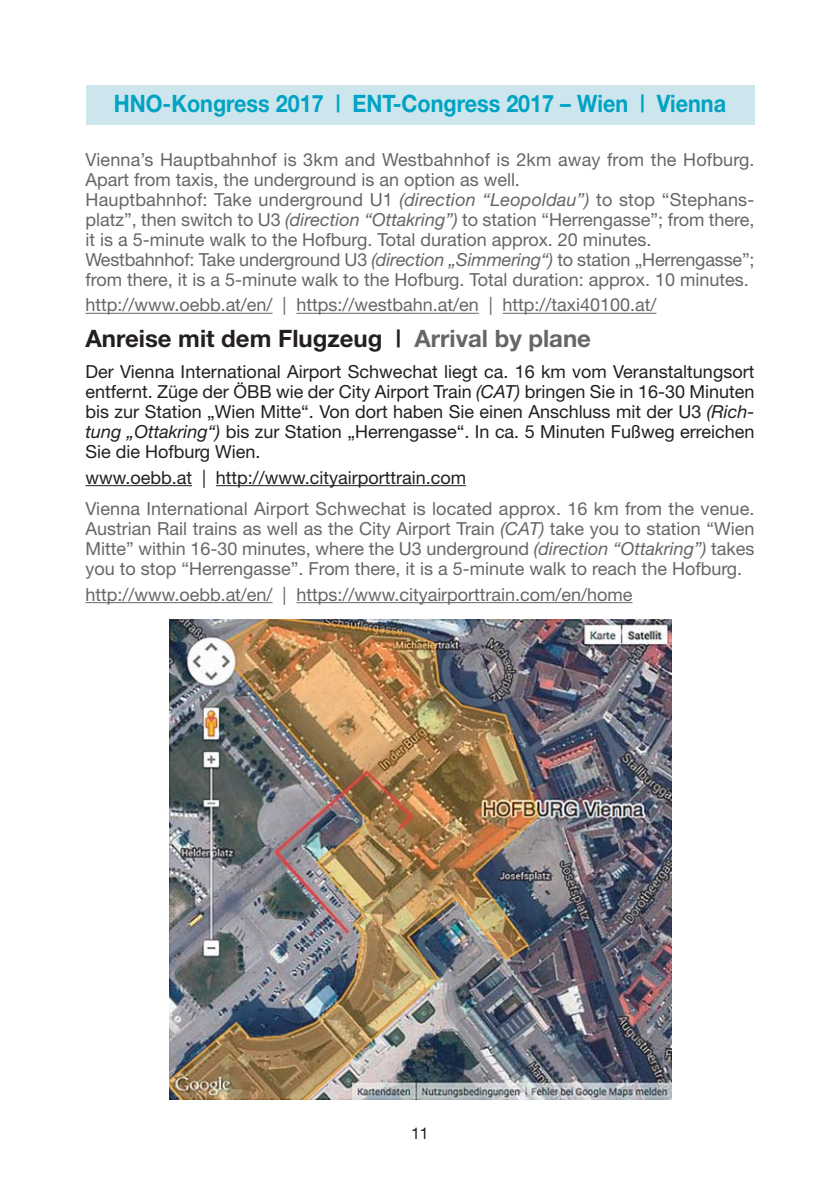
<style>
.page{position:relative;width:840px;height:1190px;background:#fff}
.page>*{position:absolute;margin:0;border:0;box-sizing:border-box;transform-origin:0 0}
.t1{font:700 24px "Helvetica Neue";color:#00a3c3;scale:.9 1}
.t2{font:700 24px "Helvetica Neue";color:#231f20}
.t3{font:18px/20px "Helvetica Neue";color:#646668}
.t4{font:18px/20px "Helvetica Neue";color:#231f20;text-align:justify}
.t5{font:16px "Helvetica Neue";color:#231f20}
.s1{font-style:italic}
.s2{color:#646668}
</style>
<div class="page">
<div style="left:86px;top:85px;width:668px;height:39px;background:#cde6ee"></div>
<hr style="left:86px;top:313px;width:187px;height:1px;background:#646668">
<hr style="left:297px;top:313px;width:182px;height:1px;background:#646668">
<hr style="left:503px;top:313px;width:154px;height:1px;background:#646668">
<hr style="left:86px;top:485px;width:106px;height:1px;background:#231f20">
<hr style="left:216px;top:485px;width:250px;height:1px;background:#231f20">
<hr style="left:86px;top:602px;width:187px;height:1px;background:#646668">
<hr style="left:297px;top:602px;width:336px;height:1px;background:#646668">
<img style="left:170px;top:620px;width:501px;height:480px">
<h1 class="t1" style="left:114px;top:95px;width:682px">HNO-Kongress 2017 | ENT-Congress 2017 – Wien | Vienna</h1>
<p class="t3" style="left:86px;top:151px;width:671px">Vienna’s Hauptbahnhof is 3km and Westbahnhof is 2km away from the Hofburg.<br>Apart from taxis, the underground is an option as well.<br>Hauptbahnhof: Take underground U1 <span class="s1">(direction “Leopoldau”)</span> to stop “Stephans&shy;platz”, then switch to U3 <span class="s1">(direction “Ottakring”)</span> to station “Herrengasse”; from there, it is a 5-minute walk to the Hofburg. Total duration approx. 20 minutes.<br>Westbahnhof: Take underground U3 <span class="s1">(direction „Simmering“)</span> to station „Herrengasse”; from there, it is a 5-minute walk to the Hofburg. Total duration: approx. 10 minutes.</p>
<p class="t3" style="left:86px;top:297px;width:573px">http://www.oebb.at/en/ | https://westbahn.at/en | http://taxi40100.at/</p>
<h1 class="t2" style="left:86px;top:330px;width:507px">Anreise mit dem Flugzeug | <span class="s2">Arrival by plane</span></h1>
<p class="t4" style="left:86px;top:363px;width:671px">Der Vienna International Airport Schwechat liegt ca. 16 km vom Veranstaltungsort entfernt. Züge der ÖBB wie der City Airport Train <span class="s1">(CAT)</span> bringen Sie in 16-30 Minuten bis zur Station „Wien Mitte“. Von dort haben Sie einen Anschluss mit der U3 <span class="s1">(Rich&shy;tung „Ottakring“)</span> bis zur Station „Herrengasse“. In ca. 5 Minuten Fußweg erreichen Sie die Hofburg Wien.</p>
<p class="t4" style="left:86px;top:469px;width:382px">www.oebb.at | http://www.cityairporttrain.com</p>
<p class="t3" style="left:86px;top:500px;width:671px;text-align:justify">Vienna International Airport Schwechat is located approx. 16 km from the venue.<br>Austrian Rail trains as well as the City Airport Train <span class="s1">(CAT)</span> take you to station “Wien Mitte” within 16-30 minutes, where the U3 underground <span class="s1">(direction “Ottakring”)</span> takes you to stop “Herrengasse”. From there, it is a 5-minute walk to reach the Hofburg.</p>
<p class="t3" style="left:86px;top:586px;width:548px">http://www.oebb.at/en/ | https://www.cityairporttrain.com/en/home</p>
<p class="t5" style="left:411px;top:1128px;width:19px">11</p>
</div>
